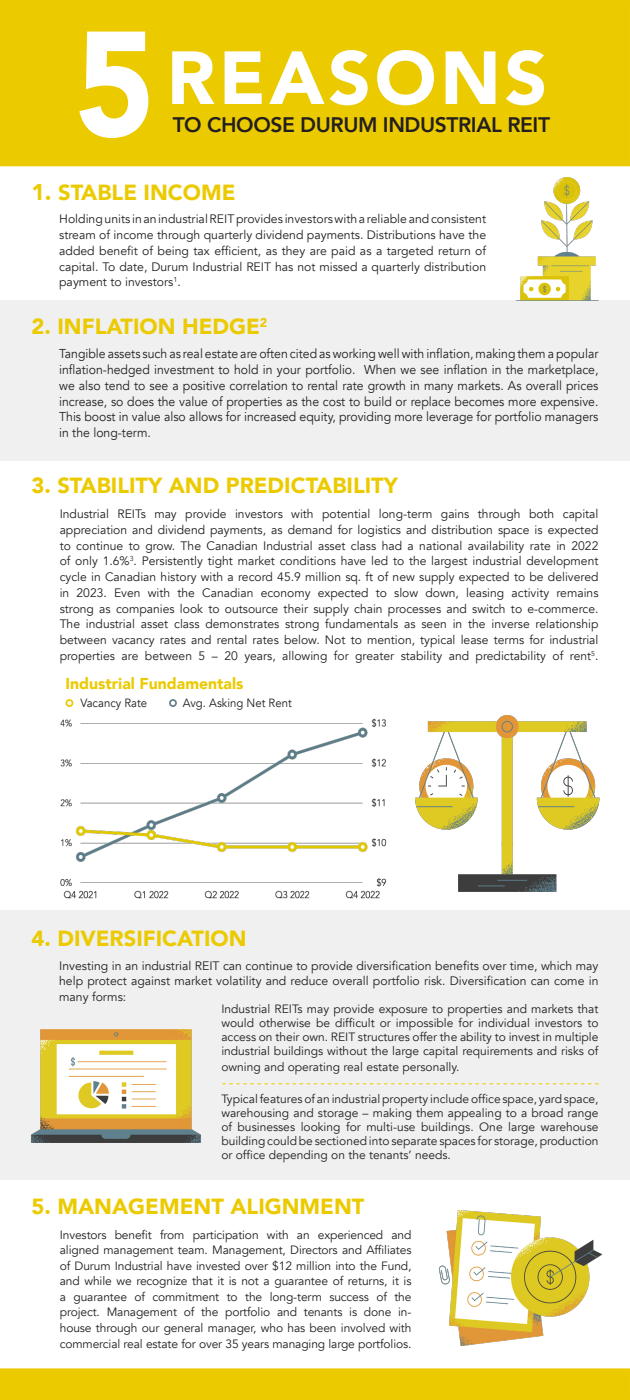
<style>
.page{position:relative;width:630px;height:1400px;background:#fff}
.page>*{position:absolute;margin:0;border:0;box-sizing:border-box;transform-origin:0 0}
.t1{font:900 147.79px "Avenir";color:#fff;scale:.92 1}
.t2{font:900 74.38px "Avenir";letter-spacing:.05em;color:#fff}
.t3{font:900 21.88px "Avenir";color:#ecca00}
.t4{font:800 21px "Avenir";letter-spacing:-.02em;color:#231f20}
.t5{font:900 15.75px "Avenir";color:#ecca00}
.t6{font:12.86px/15.8px "Avenir";color:#231f20;text-align:justify;scale:.95 1}
.t7{font:12.25px/15.8px "Avenir";color:#231f20;text-align:justify}
.t8{font:12.08px/15.6px "Avenir";color:#231f20;text-align:justify}
.t9{font:11.9px "Avenir";color:#231f20;scale:.95 1}
.s1{font-size:22.75px}
</style>
<div class="page">
<div style="left:0;top:0;width:630px;height:166px;background:#ecca00;border:1px solid #ecca00"></div>
<div style="left:0;top:1368px;width:630px;height:32px;background:#ecca00;border:1px solid #ecca00"></div>
<div style="left:0;top:910px;width:630px;height:270px;background:#ecedec"></div>
<div style="left:0;top:300px;width:630px;height:160px;background:#ecedec"></div>
<img style="left:515px;top:178px;width:84px;height:123px">
<img style="left:60px;top:718px;width:327px;height:181px">
<img style="left:438px;top:1211px;width:165px;height:134px">
<div style="left:65px;top:699px;width:8px;height:8px;border:2px solid #ecca00;border-radius:50%"></div>
<div style="left:169px;top:699px;width:8px;height:8px;border:2px solid #65808c;border-radius:50%"></div>
<svg style="left:222px;top:1083px;width:376px;height:1px"></svg>
<img style="left:415px;top:716px;width:185px;height:175px">
<img style="left:31px;top:1029px;width:170px;height:114px">
<h1 class="t1" style="left:75px;top:-42px;width:89px">5</h1>
<h2 class="t2" style="left:167px;top:14px;width:382px">REASONS</h2>
<h3 class="t4" style="left:173px;top:108px;width:379px">TO CHOOSE DURUM INDUSTRIAL REIT</h3>
<p class="t3" style="left:32px;top:173px;width:206px"><span class="s1">1.</span> STABLE INCOME</p>
<p class="t7" style="left:59px;top:212px;width:429px">Holding units in an industrial REIT provides investors with a reliable and consistent stream of income through quarterly dividend payments. Distributions have the added benefit of being tax efficient, as they are paid as a targeted return of capital. To date, Durum Industrial REIT has not missed a quarterly distribution payment to investors<sup>1</sup>.</p>
<p class="t3" style="left:32px;top:308px;width:237px">2. INFLATION HEDGE<sup>2</sup></p>
<p class="t6" style="left:59px;top:346px;width:569px">Tangible assets such as real estate are often cited as working well with inflation, making them a popular inflation-hedged investment to hold in your portfolio. When we see inflation in the marketplace, we also tend to see a positive correlation to rental rate growth in many markets. As overall prices increase, so does the value of properties as the cost to build or replace becomes more expensive.<br>This boost in value also allows for increased equity, providing more leverage for portfolio managers in the long-term.</p>
<p class="t3" style="left:32px;top:466px;width:368px">3. STABILITY AND PREDICTABILITY</p>
<p class="t7" style="left:60px;top:506px;width:540px">Industrial REITs may provide investors with potential long-term gains through both capital appreciation and dividend payments, as demand for logistics and distribution space is expected to continue to grow. The Canadian Industrial asset class had a national availability rate in 2022 of only 1.6%<sup>3</sup>. Persistently tight market conditions have led to the largest industrial development cycle in Canadian history with a record 45.9 million sq. ft of new supply expected to be delivered in 2023. Even with the Canadian economy expected to slow down, leasing activity remains strong as companies look to outsource their supply chain processes and switch to e-commerce.<br>The industrial asset class demonstrates strong fundamentals as seen in the inverse relationship between vacancy rates and rental rates below. Not to mention, typical lease terms for industrial properties are between 5 – 20 years, allowing for greater stability and predictability of rent<sup>5</sup>.</p>
<p class="t5" style="left:65px;top:670px;width:179px">Industrial Fundamentals</p>
<p class="t9" style="left:80px;top:696px;width:72px">Vacancy Rate</p>
<p class="t9" style="left:183px;top:696px;width:116px">Avg. Asking Net Rent</p>
<p class="t3" style="left:32px;top:919px;width:217px">4. DIVERSIFICATION</p>
<p class="t7" style="left:59px;top:958px;width:541px">Investing in an industrial REIT can continue to provide diversification benefits over time, which may help protect against market volatility and reduce overall portfolio risk. Diversification can come in many forms:</p>
<p class="t8" style="left:221px;top:1002px;width:379px;line-height:14px">Industrial REITs may provide exposure to properties and markets that would otherwise be difficult or impossible for individual investors to access on their own. REIT structures offer the ability to invest in multiple industrial buildings without the large capital requirements and risks of</p>
<p class="t8" style="left:221px;top:1059px;width:240px">owning and operating real estate personally.</p>
<p class="t8" style="left:221px;top:1092px;width:379px;line-height:14px">Typical features of an industrial property include office space, yard space, warehousing and storage – making them appealing to a broad range of businesses looking for multi-use buildings. One large warehouse building could be sectioned into separate spaces for storage, production or office depending on the tenants’ needs.</p>
<p class="t3" style="left:32px;top:1187px;width:334px">5. MANAGEMENT ALIGNMENT</p>
<p class="t8" style="left:60px;top:1227px;width:353px">Investors benefit from participation with an experienced and aligned management team. Management, Directors and Affiliates of Durum Industrial have invested over $12 million into the Fund, and while we recognize that it is not a guarantee of returns, it is a guarantee of commitment to the long-term success of the project. Management of the portfolio and tenants is done in&shy;house through our general manager, who has been involved with commercial real estate for over 35 years managing large portfolios.</p>
</div>
